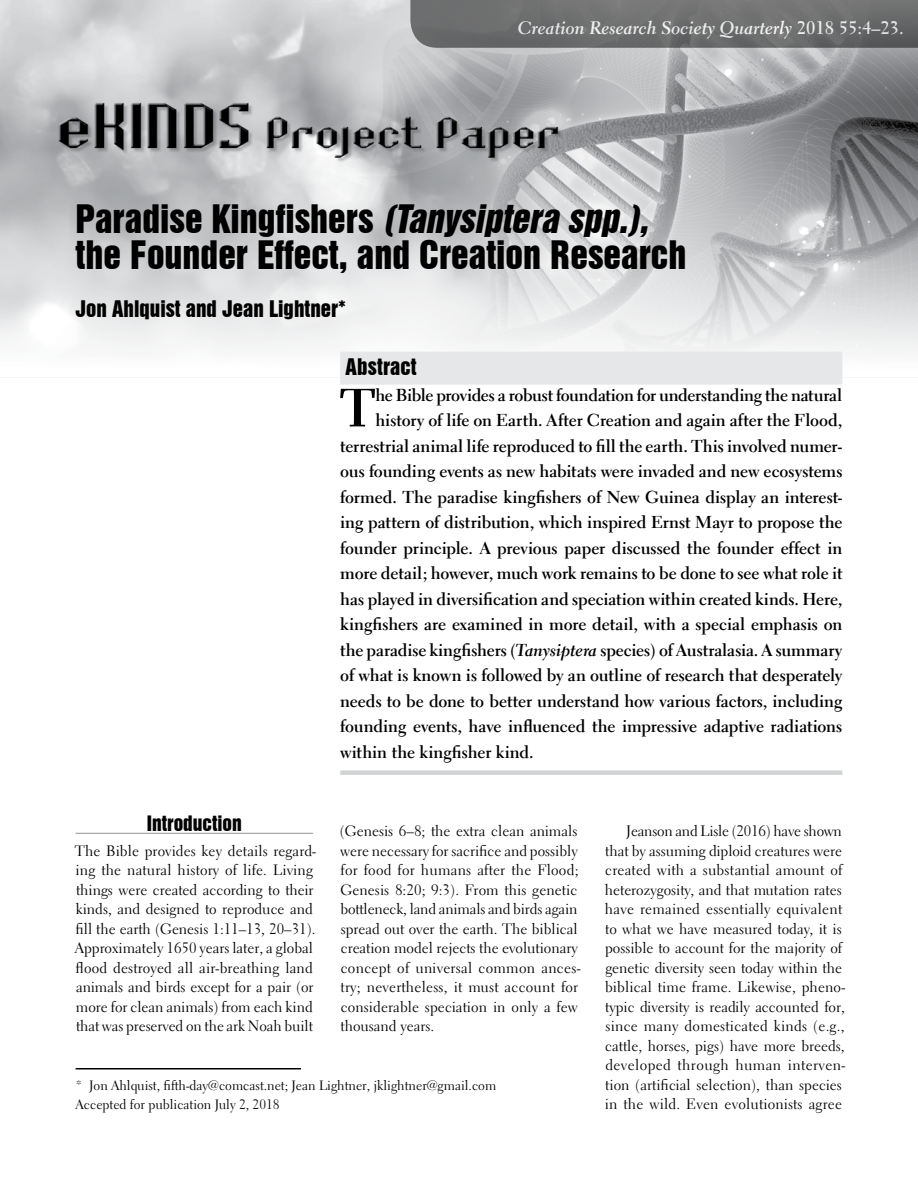
<style>
.page{position:relative;width:918px;height:1188px;background:#fff}
.page>*{position:absolute;margin:0;border:0;box-sizing:border-box;transform-origin:0 0}
.t1{font:700 53.55px "Electra LH";color:#000}
.t2{font:36px/36px "Swiss 921 BT Regular A";color:#000}
.t3{font:21px "Swiss 921 BT Regular A";color:#000}
.t4{font:19.5px "Swiss 921 BT Regular A";color:#000}
.t5{font:18px "Electra LH Bold Cursive";color:#fff}
.t6{font:700 17.25px "Electra LH";letter-spacing:-.005em;color:#000}
.t7{font:15px/19.5px "Electra LH";color:#000}
.t8{font:13.5px/19.5px "Electra LH";color:#000}
.s1{font-family:"Electra LH";font-weight:700}
.s2{font-style:italic}
.s3{font-family:"Electra LH Bold Cursive";font-weight:400}
</style>
<div class="page">
<img style="left:0;top:0;width:918px;height:378px">
<svg style="left:410px;top:0;width:508px;height:48px;background:#6d6e6f"></svg>
<div style="left:340px;top:352px;width:502px;height:33px;background:#e6e7e8"></div>
<div style="left:340px;top:770px;width:502px;height:5px;background:#d1d3d4"></div>
<hr style="left:76px;top:1068px;width:225px;height:2px;background:#000">
<hr style="left:76px;top:833px;width:237px;height:1px;background:#939598">
<p class="t5" style="left:518px;top:17px;width:388px">Creation Research Society Quarterly <span class="s1">2018 55:4–23.</span></p>
<h2 class="t2" style="left:76px;top:200px;width:612px">Paradise Kingfishers <span class="s2">(Tanysiptera spp.), </span>the Founder Effect, and Creation Research</h2>
<h3 class="t3" style="left:76px;top:295px;width:272px">Jon Ahlquist and Jean Lightner*</h3>
<h3 class="t3" style="left:346px;top:353px;width:73px">Abstract</h3>
<h1 class="t1" style="left:340px;top:375px;width:37px">T</h1>
<p class="t6" style="left:375px;top:384px;width:468px">he Bible provides a robust foundation for understanding the natural</p>
<p class="t6" style="left:375px;top:410px;width:468px">history of life on Earth. After Creation and again after the Flood,</p>
<p class="t6" style="left:340px;top:435px;width:504px">terrestrial animal life reproduced to fill the earth. This involved numer-</p>
<p class="t6" style="left:340px;top:461px;width:504px">ous founding events as new habitats were invaded and new ecosystems</p>
<p class="t6" style="left:340px;top:486px;width:504px">formed. The paradise kingfishers of New Guinea display an interest-</p>
<p class="t6" style="left:340px;top:512px;width:504px">ing pattern of distribution, which inspired Ernst Mayr to propose the</p>
<p class="t6" style="left:340px;top:537px;width:504px">founder principle. A previous paper discussed the founder effect in</p>
<p class="t6" style="left:340px;top:563px;width:504px">more detail; however, much work remains to be done to see what role it</p>
<p class="t6" style="left:340px;top:588px;width:504px">has played in diversification and speciation within created kinds. Here,</p>
<p class="t6" style="left:340px;top:614px;width:504px">kingfishers are examined in more detail, with a special emphasis on</p>
<p class="t6" style="left:340px;top:639px;width:504px">the paradise kingfishers (<span class="s3">Tanysiptera</span> species) of Australasia. A summary</p>
<p class="t6" style="left:340px;top:665px;width:504px">of what is known is followed by an outline of research that desperately</p>
<p class="t6" style="left:340px;top:690px;width:504px">needs to be done to better understand how various factors, including</p>
<p class="t6" style="left:340px;top:716px;width:504px">founding events, have influenced the impressive adaptive radiations</p>
<p class="t6" style="left:340px;top:741px;width:195px">within the kingfisher kind.</p>
<h3 class="t4" style="left:147px;top:811px;width:97px">Introduction</h3>
<p class="t7" style="left:75px;top:841px;width:243px">The Bible provides key details regard&shy;ing the natural history of life. Living things were created according to their kinds, and designed to reproduce and fill the earth (Genesis 1:11–13, 20–31).<br>Approximately 1650 years later, a global flood destroyed all air-breathing land animals and birds except for a pair (or more for clean animals) from each kind that was preserved on the ark Noah built</p>
<p class="t7" style="left:340px;top:821px;width:242px">(Genesis 6–8; the extra clean animals were necessary for sacrifice and possibly for food for humans after the Flood; Genesis 8:20; 9:3). From this genetic bottleneck, land animals and birds again spread out over the earth. The biblical creation model rejects the evolutionary concept of universal common ances&shy;try; nevertheless, it must account for considerable speciation in only a few thousand years.</p>
<p class="t7" style="left:605px;top:821px;width:242px;text-indent:21px">Jeanson and Lisle (2016) have shown that by assuming diploid creatures were created with a substantial amount of heterozygosity, and that mutation rates have remained essentially equivalent to what we have measured today, it is possible to account for the majority of genetic diversity seen today within the biblical time frame. Likewise, pheno&shy;typic diversity is readily accounted for, since many domesticated kinds (e.g., cattle, horses, pigs) have more breeds, developed through human interven&shy;tion (artificial selection), than species in the wild. Even evolutionists agree</p>
<p class="t8" style="left:76px;top:1075px;width:422px">* Jon Ahlquist, fifth-day@comcast.net; Jean Lightner, jklightner@gmail.com<br>Accepted for publication July 2, 2018</p>
</div>
